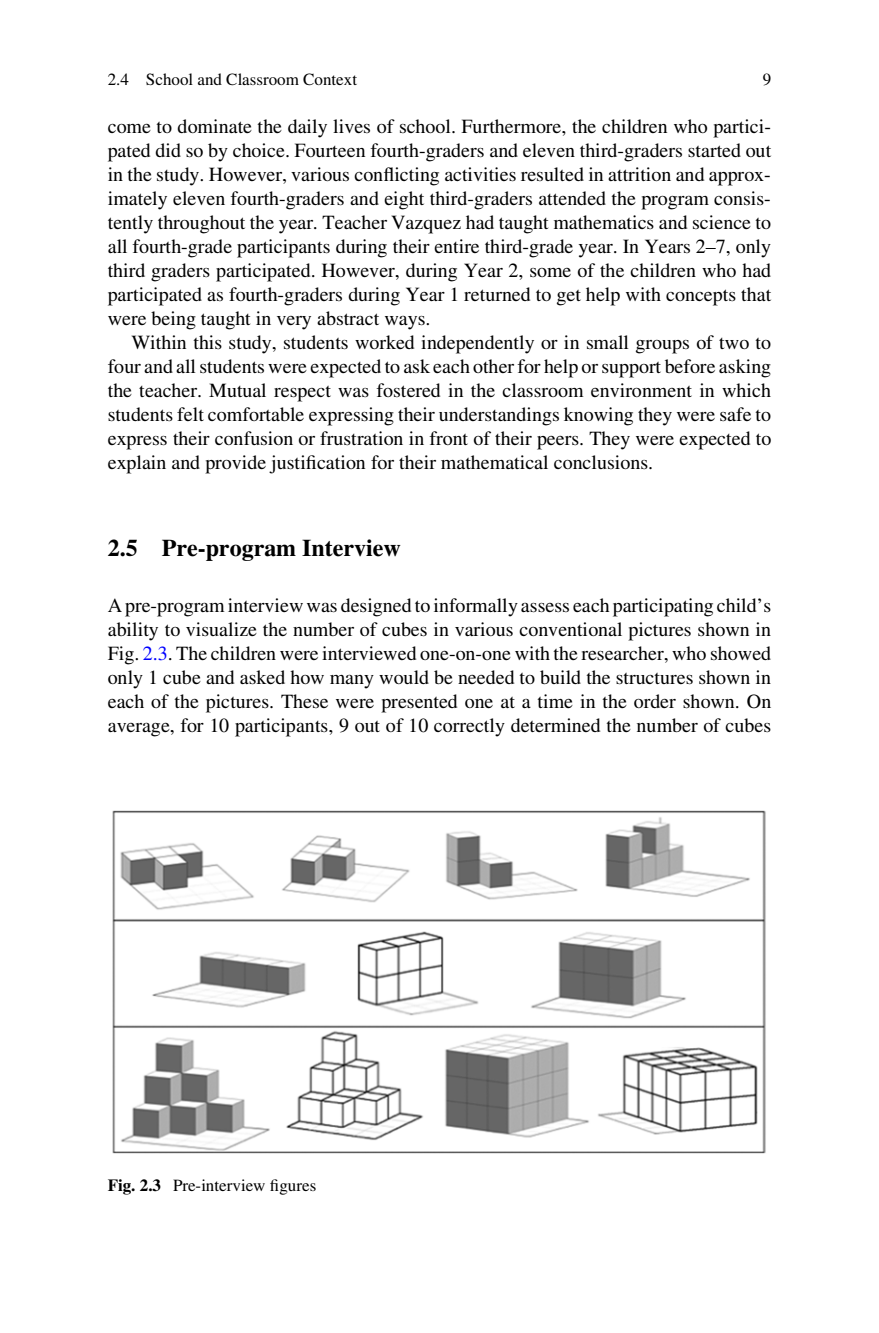
<style>
.page{position:relative;width:879px;height:1333px;background:#fff}
.page>*{position:absolute;margin:0;border:0;box-sizing:border-box;transform-origin:0 0}
.t1{font:700 24px "Dbtkck Mpwslm Krcysv Qnwvqq STIX General";color:#000}
.t2{font:20px/24px "Xnmdsn Wmkwfp Jmqqcv Nqftwy STIX General";color:#000;text-align:justify}
.t3{font:17px "Xnmdsn Wmkwfp Jmqqcv Nqftwy STIX General";letter-spacing:-.005em;color:#000}
.s1{color:#00f}
.s2{font-family:"Dbtkck Mpwslm Krcysv Qnwvqq STIX General";font-weight:700}
</style>
<div class="page">
<img style="left:113px;top:810px;width:653px;height:343px">
<p class="t3" style="left:108px;top:73px;width:251px">2.4 School and Classroom Context</p>
<p class="t3" style="left:762px;top:73px;width:10px">9</p>
<p class="t2" style="left:108px;top:116px;width:665px">come to dominate the daily lives of school. Furthermore, the children who partici‐ pated did so by choice. Fourteen fourth-graders and eleven third-graders started out in the study. However, various conflicting activities resulted in attrition and approx‐ imately eleven fourth-graders and eight third-graders attended the program consis‐ tently throughout the year. Teacher Vazquez had taught mathematics and science to all fourth-grade participants during their entire third-grade year. In Years 2–7, only third graders participated. However, during Year 2, some of the children who had participated as fourth-graders during Year 1 returned to get help with concepts that were being taught in very abstract ways.</p>
<p class="t2" style="left:108px;top:332px;width:665px;text-indent:24px">Within this study, students worked independently or in small groups of two to four and all students were expected to ask each other for help or support before asking the teacher. Mutual respect was fostered in the classroom environment in which students felt comfortable expressing their understandings knowing they were safe to express their confusion or frustration in front of their peers. They were expected to explain and provide justification for their mathematical conclusions.</p>
<p class="t1" style="left:108px;top:539px;width:294px">2.5 Pre-program Interview</p>
<p class="t2" style="left:108px;top:595px;width:665px">A pre-program interview was designed to informally assess each participating child’s ability to visualize the number of cubes in various conventional pictures shown in Fig. <span class="s1">2.3</span>. The children were interviewed one-on-one with the researcher, who showed only 1 cube and asked how many would be needed to build the structures shown in each of the pictures. These were presented one at a time in the order shown. On average, for 10 participants, 9 out of 10 correctly determined the number of cubes</p>
<p class="t3" style="left:108px;top:1179px;width:210px"><span class="s2">Fig. 2.3</span> Pre-interview figures</p>
</div>
